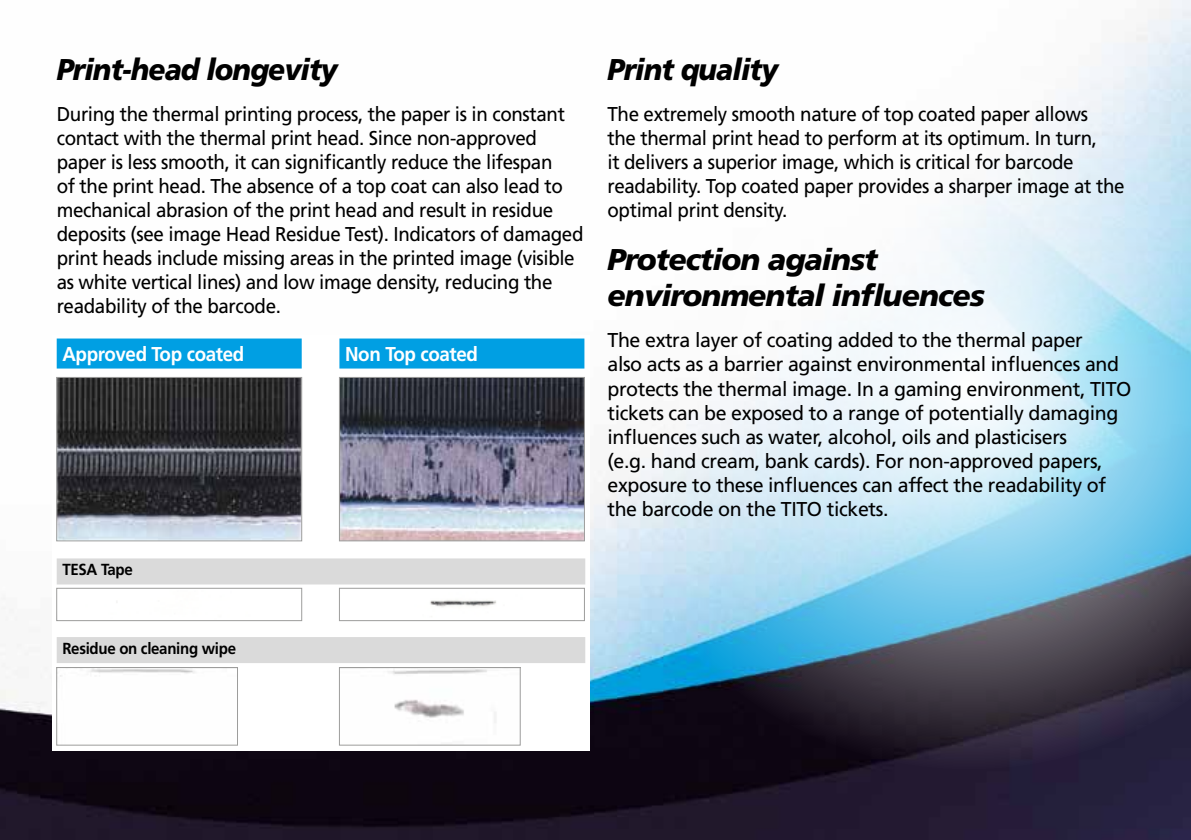
<style>
.page{position:relative;width:1191px;height:840px;background:#fff}
.page>*{position:absolute;margin:0;border:0;box-sizing:border-box;transform-origin:0 0}
.t1{font:italic 900 30px/36px "Frutiger";letter-spacing:-.03em;color:#000}
.t2{font:italic 900 30px "Frutiger";letter-spacing:-.03em;color:#000;scale:.93 1}
.t3{font:20px/24px "Frutiger";letter-spacing:-.02em;color:#000;scale:.94 1}
.t4{font:20px/24px "Frutiger";letter-spacing:-.02em;color:#000}
.t5{font:700 20px "Frutiger";letter-spacing:-.02em;color:#fff;scale:.94 1}
.t6{font:700 16px "Frutiger";letter-spacing:-.02em;color:#000;scale:.94 1}
</style>
<div class="page">
<img style="left:0;top:598px;width:1191px;height:241px">
<div style="left:52px;top:334px;width:538px;height:415px;background:#fff"></div>
<div style="left:57px;top:338px;width:245px;height:30px;background:#009fe3"></div>
<svg style="left:584px;top:0;width:607px;height:769px"></svg>
<div style="left:339px;top:338px;width:245px;height:30px;background:#009fe3"></div>
<img style="left:58px;top:379px;width:242px;height:160px">
<div style="left:56px;top:377px;width:246px;height:164px;border:1px solid #9d9d9c"></div>
<img style="left:341px;top:379px;width:242px;height:160px">
<div style="left:339px;top:377px;width:246px;height:164px;border:1px solid #9d9d9c"></div>
<img style="left:430px;top:600px;width:66px;height:7px">
<div style="left:339px;top:587px;width:246px;height:33px;border:1px solid #9d9d9c"></div>
<img style="left:341px;top:668px;width:177px;height:55px">
<div style="left:339px;top:666px;width:181px;height:79px;border:1px solid #9d9d9c"></div>
<div style="left:56px;top:587px;width:246px;height:33px;border:1px solid #9d9d9c"></div>
<div style="left:56px;top:666px;width:182px;height:79px;border:1px solid #9d9d9c"></div>
<div style="left:57px;top:636px;width:528px;height:26px;background:#dadada"></div>
<div style="left:57px;top:558px;width:528px;height:26px;background:#dadada"></div>
<h1 class="t2" style="left:57px;top:52px;width:304px">Print-head longevity</h1>
<p class="t3" style="left:57px;top:102px;width:562px">During the thermal printing process, the paper is in constant contact with the thermal print head. Since non-approved paper is less smooth, it can significantly reduce the lifespan<br>of the print head. The absence of a top coat can also lead to mechanical abrasion of the print head and result in residue deposits (see image Head Residue Test). Indicators of damaged print heads include missing areas in the printed image (visible as white vertical lines) and low image density, reducing the readability of the barcode.</p>
<p class="t5" style="left:62px;top:342px;width:195px">Approved Top coated</p>
<p class="t6" style="left:62px;top:560px;width:76px">TESA Tape</p>
<p class="t6" style="left:62px;top:638px;width:186px">Residue on cleaning wipe</p>
<p class="t5" style="left:345px;top:342px;width:143px">Non Top coated</p>
<h1 class="t2" style="left:607px;top:52px;width:185px">Print quality</h1>
<p class="t3" style="left:607px;top:102px;width:551px">The extremely smooth nature of top coated paper allows<br>the thermal print head to perform at its optimum. In turn,<br>it delivers a superior image, which is critical for barcode readability. Top coated paper provides a sharper image at the optimal print density.</p>
<h1 class="t1" style="left:607px;top:241px;width:379px">Protection against environmental influences</h1>
<p class="t4" style="left:607px;top:328px;width:525px">The extra layer of coating added to the thermal paper<br>also acts as a barrier against environmental influences and protects the thermal image. In a gaming environment, TITO tickets can be exposed to a range of potentially damaging influences such as water, alcohol, oils and plasticisers<br>(e.g. hand cream, bank cards). For non-approved papers, exposure to these influences can affect the readability of the barcode on the TITO tickets.</p>
</div>
